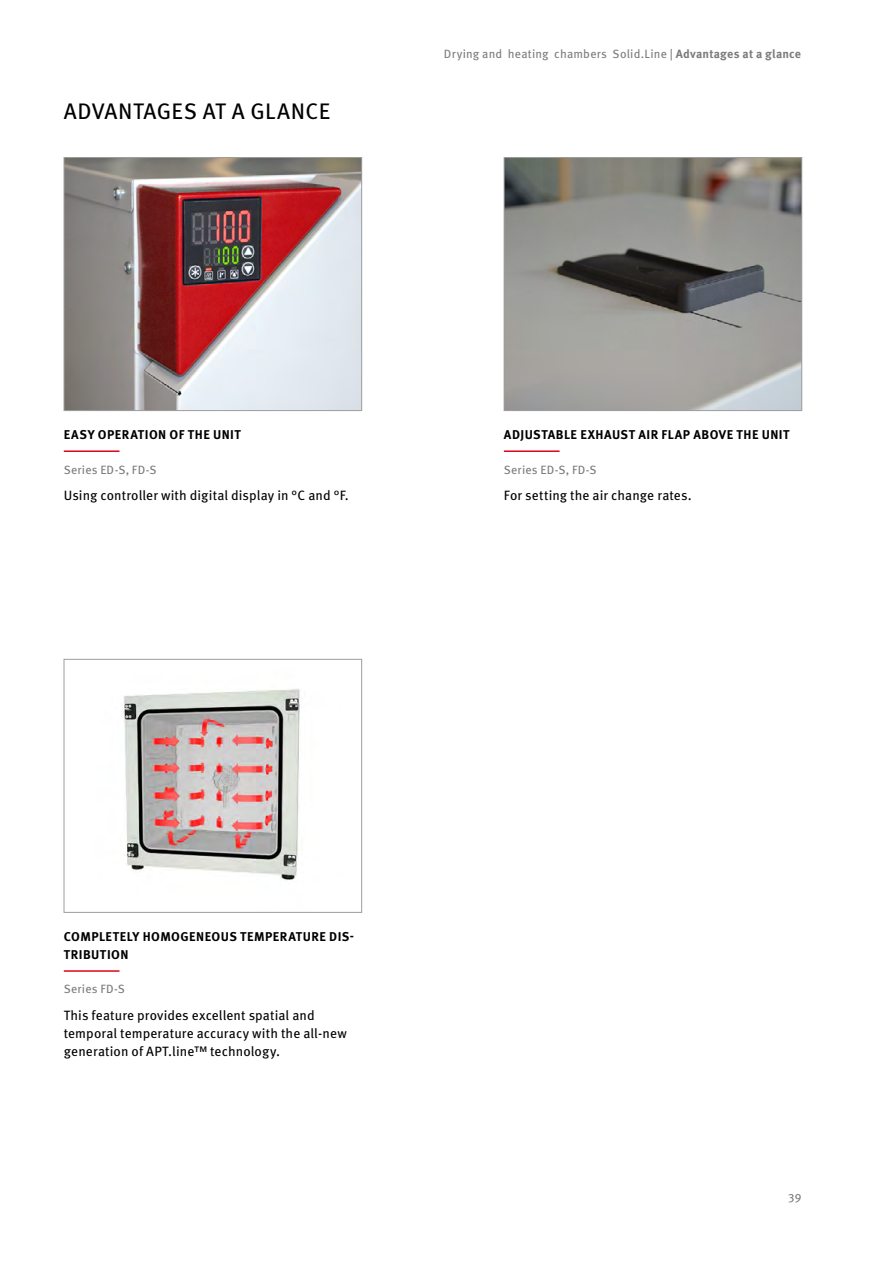
<style>
.page{position:relative;width:893px;height:1263px;background:#fff}
.page>*{position:absolute;margin:0;border:0;box-sizing:border-box;transform-origin:0 0}
.p_heading_level01_in{font:22.5px "Meta Pro";letter-spacing:.015em;color:#000}
.p_body_std{font:13.5px/18px "Meta Pro";letter-spacing:.005em;color:#000}
.p_benefits_heading{font:700 12.75px/18px "Meta Pro";letter-spacing:.035em;color:#000}
.p_runningTitle_std_C{font:12px "Meta Pro";letter-spacing:.015em;color:#7b7c7e}
.p_benefits_series{font:12px "Meta Pro";letter-spacing:.02em;color:#7b7c7e}
.s1{font-weight:700}
</style>
<div class="page">
<img style="left:66px;top:159px;width:294px;height:250px">
<div style="left:64px;top:157px;width:298px;height:254px;border:1px solid #9c9e9f"></div>
<img style="left:506px;top:159px;width:294px;height:250px">
<div style="left:504px;top:157px;width:298px;height:254px;border:1px solid #9c9e9f"></div>
<hr style="left:64px;top:450px;width:55px;height:2px;background:#e2001a">
<hr style="left:504px;top:450px;width:56px;height:2px;background:#e2001a">
<img style="left:123px;top:689px;width:177px;height:191px">
<div style="left:64px;top:659px;width:298px;height:253px;border:1px solid #9c9e9f"></div>
<hr style="left:64px;top:970px;width:55px;height:2px;background:#e2001a">
<p class="p_heading_level01_in" style="left:64px;top:94px;width:268px">ADVANTAGES AT A GLANCE</p>
<p class="p_runningTitle_std_C" style="left:444px;top:44px;width:359px">Drying and heating chambers Solid.Line | <span class="s1">Advantages at a glance</span></p>
<p class="p_benefits_heading" style="left:64px;top:425px;width:179px">EASY OPERATION OF THE UNIT</p>
<p class="p_benefits_series" style="left:64px;top:460px;width:94px">Series ED-S, FD-S</p>
<p class="p_body_std" style="left:64px;top:485px;width:287px">Using controller with digital display in °C and °F.</p>
<p class="p_benefits_heading" style="left:504px;top:425px;width:287px">ADJUSTABLE EXHAUST AIR FLAP ABOVE THE UNIT</p>
<p class="p_benefits_series" style="left:504px;top:460px;width:94px">Series ED-S, FD-S</p>
<p class="p_body_std" style="left:504px;top:485px;width:189px">For setting the air change rates.</p>
<p class="p_benefits_heading" style="left:64px;top:927px;width:292px">COMPLETELY HOMOGENEOUS TEMPERATURE DIS-<br>TRIBUTION</p>
<p class="p_benefits_series" style="left:64px;top:980px;width:63px">Series FD-S</p>
<p class="p_body_std" style="left:64px;top:1005px;width:285px">This feature provides excellent spatial and temporal temperature accuracy with the all-new generation of APT.line™ technology.</p>
<p class="p_runningTitle_std_C" style="left:788px;top:1188px;width:15px">39</p>
</div>
